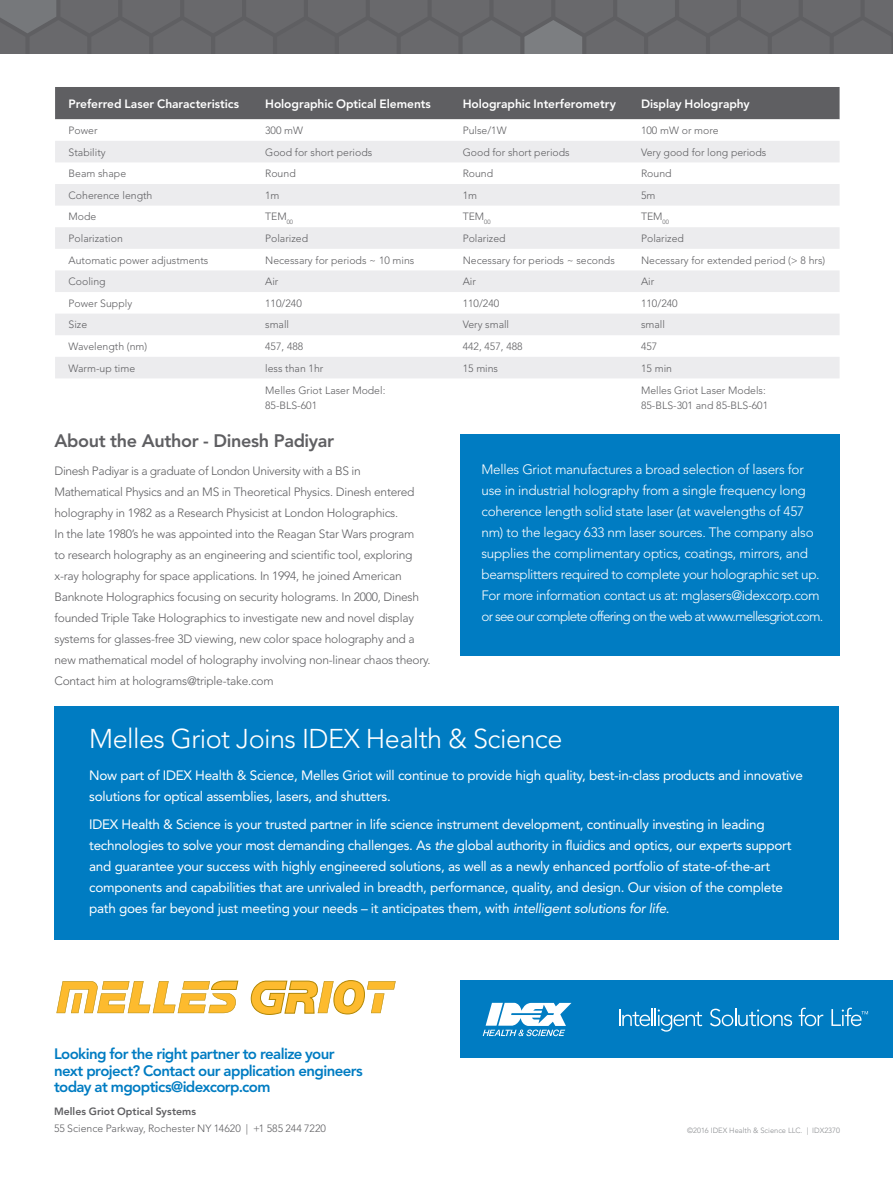
<style>
.page{position:relative;width:893px;height:1188px;background:#fff}
.page>*{position:absolute;margin:0;border:0;box-sizing:border-box;transform-origin:0 0}
.Blue_Subhead{font:300 27px "Avenir LT Std";letter-spacing:-.02em;color:#fff}
.Gray_SubSub{font:800 18px "Avenir LT Std";letter-spacing:-.02em;color:#5f5f62}
.t1{font:800 15px/16.5px "Avenir LT Std";letter-spacing:-.04em;color:#007cc2}
.Body_Copy_Gray{font:13.5px/21px "Avenir LT Std";letter-spacing:-.02em;color:#fff}
.Body_Copy_Gray-2{font:300 13.5px/21px "Avenir LT Std";letter-spacing:-.02em;color:#fff}
.Body_Copy_Gray-3{font:300 12px/21px "Avenir LT Std";letter-spacing:-.02em;color:#5f5f62}
.Table_Header{font:800 12px "Avenir LT Std";letter-spacing:-.005em;color:#fff}
.t2{font:300 10.5px/15px "Avenir LT Std";color:#5f5f62}
.t3{font:800 10.5px "Avenir LT Std";letter-spacing:.005em;color:#5f5f62}
.Copyright_Legal{font:300 7.5px "Avenir LT Std";color:#8a8c8f}
.s1{font-style:italic}
</style>
<div class="page">
<svg style="left:0;top:0;width:893px;height:54px;background:#68686b"></svg>
<div style="left:460px;top:980px;width:433px;height:78px;background:#007cc2"></div>
<svg style="left:483px;top:1003px;width:88px;height:33px"></svg>
<svg style="left:619px;top:1008px;width:83px;height:24px"></svg>
<svg style="left:710px;top:1008px;width:82px;height:18px"></svg>
<svg style="left:799px;top:1008px;width:24px;height:18px"></svg>
<svg style="left:831px;top:1008px;width:37px;height:18px"></svg>
<svg style="left:56px;top:981px;width:182px;height:32px"></svg>
<svg style="left:251px;top:980px;width:145px;height:35px"></svg>
<div style="left:54px;top:706px;width:785px;height:234px;background:#007cc2"></div>
<div style="left:460px;top:434px;width:380px;height:221px;background:#007cc2"></div>
<div style="left:55px;top:87px;width:785px;height:32px;background:#5f5f62"></div>
<svg style="left:55px;top:141px;width:785px;height:237px;fill:#ececee"></svg>
<p class="Table_Header" style="left:69px;top:96px;width:172px">Preferred Laser Characteristics</p>
<p class="Table_Header" style="left:265px;top:96px;width:167px">Holographic Optical Elements</p>
<p class="Table_Header" style="left:463px;top:96px;width:155px">Holographic Interferometry</p>
<p class="Table_Header" style="left:641px;top:96px;width:110px">Display Holography</p>
<p class="t2" style="left:69px;top:123px;width:30px">Power</p>
<p class="t2" style="left:265px;top:123px;width:39px">300 mW</p>
<p class="t2" style="left:463px;top:123px;width:45px">Pulse/1W</p>
<p class="t2" style="left:641px;top:123px;width:79px">100 mW or more</p>
<p class="t2" style="left:69px;top:145px;width:39px">Stability</p>
<p class="t2" style="left:265px;top:145px;width:109px">Good for short periods</p>
<p class="t2" style="left:463px;top:145px;width:109px">Good for short periods</p>
<p class="t2" style="left:641px;top:145px;width:127px">Very good for long periods</p>
<p class="t2" style="left:69px;top:166px;width:59px">Beam shape</p>
<p class="t2" style="left:265px;top:166px;width:32px">Round</p>
<p class="t2" style="left:463px;top:166px;width:32px">Round</p>
<p class="t2" style="left:641px;top:166px;width:32px">Round</p>
<p class="t2" style="left:69px;top:188px;width:85px">Coherence length</p>
<p class="t2" style="left:265px;top:188px;width:16px">1m</p>
<p class="t2" style="left:463px;top:188px;width:16px">1m</p>
<p class="t2" style="left:641px;top:188px;width:16px">5m</p>
<p class="t2" style="left:69px;top:209px;width:29px">Mode</p>
<p class="t2" style="left:265px;top:209px;width:29px">TEM<sub>00</sub></p>
<p class="t2" style="left:463px;top:209px;width:29px">TEM<sub>00</sub></p>
<p class="t2" style="left:641px;top:209px;width:29px">TEM<sub>00</sub></p>
<p class="t2" style="left:69px;top:231px;width:56px">Polarization</p>
<p class="t2" style="left:265px;top:231px;width:44px">Polarized</p>
<p class="t2" style="left:463px;top:231px;width:44px">Polarized</p>
<p class="t2" style="left:641px;top:231px;width:44px">Polarized</p>
<p class="t2" style="left:69px;top:253px;width:141px">Automatic power adjustments</p>
<p class="t2" style="left:265px;top:253px;width:151px">Necessary for periods ~ 10 mins</p>
<p class="t2" style="left:463px;top:253px;width:154px">Necessary for periods ~ seconds</p>
<p class="t2" style="left:641px;top:253px;width:186px">Necessary for extended period (&gt; 8 hrs)</p>
<p class="t2" style="left:69px;top:274px;width:39px">Cooling</p>
<p class="t2" style="left:265px;top:274px;width:15px">Air</p>
<p class="t2" style="left:463px;top:274px;width:15px">Air</p>
<p class="t2" style="left:641px;top:274px;width:15px">Air</p>
<p class="t2" style="left:69px;top:296px;width:65px">Power Supply</p>
<p class="t2" style="left:265px;top:296px;width:38px">110/240</p>
<p class="t2" style="left:463px;top:296px;width:38px">110/240</p>
<p class="t2" style="left:641px;top:296px;width:38px">110/240</p>
<p class="t2" style="left:69px;top:317px;width:20px">Size</p>
<p class="t2" style="left:265px;top:317px;width:25px">small</p>
<p class="t2" style="left:463px;top:317px;width:48px">Very small</p>
<p class="t2" style="left:641px;top:317px;width:25px">small</p>
<p class="t2" style="left:69px;top:339px;width:80px">Wavelength (nm)</p>
<p class="t2" style="left:265px;top:339px;width:40px">457, 488</p>
<p class="t2" style="left:463px;top:339px;width:62px">442, 457, 488</p>
<p class="t2" style="left:641px;top:339px;width:18px">457</p>
<p class="t2" style="left:69px;top:361px;width:68px">Warm-up time</p>
<p class="t2" style="left:265px;top:361px;width:60px">less than 1hr</p>
<p class="t2" style="left:463px;top:361px;width:37px">15 mins</p>
<p class="t2" style="left:641px;top:361px;width:32px">15 min</p>
<p class="t2" style="left:265px;top:383px;width:122px">Melles Griot Laser Model:<br>85-BLS-601</p>
<p class="t2" style="left:641px;top:383px;width:129px">Melles Griot Laser Models:<br>85-BLS-301 and 85-BLS-601</p>
<p class="Gray_SubSub" style="left:54px;top:431px;width:281px">About the Author - Dinesh Padiyar</p>
<p class="Body_Copy_Gray-3" style="left:54px;top:461px;width:378px">Dinesh Padiyar is a graduate of London University with a BS in Mathematical Physics and an MS in Theoretical Physics. Dinesh entered holography in 1982 as a Research Physicist at London Holographics.<br>In the late 1980’s he was appointed into the Reagan Star Wars program<br>to research holography as an engineering and scientific tool, exploring x-ray holography for space applications. In 1994, he joined American Banknote Holographics focusing on security holograms. In 2000, Dinesh founded Triple Take Holographics to investigate new and novel display systems for glasses-free 3D viewing, new color space holography and a new mathematical model of holography involving non-linear chaos theory.<br>Contact him at holograms@triple-take.com</p>
<p class="Body_Copy_Gray-2" style="left:481px;top:459px;width:343px">Melles Griot manufactures a broad selection of lasers for use in industrial holography from a single frequency long coherence length solid state laser (at wavelengths of 457 nm) to the legacy 633 nm laser sources. The company also supplies the complimentary optics, coatings, mirrors, and beamsplitters required to complete your holographic set up.<br>For more information contact us at: mglasers@idexcorp.com or see our complete offering on the web at www.mellesgriot.com.</p>
<p class="Blue_Subhead" style="left:89px;top:723px;width:475px">Melles Griot Joins IDEX Health &amp; Science</p>
<p class="Body_Copy_Gray" style="left:89px;top:765px;width:715px">Now part of IDEX Health &amp; Science, Melles Griot will continue to provide high quality, best-in-class products and innovative solutions for optical assemblies, lasers, and shutters.</p>
<p class="Body_Copy_Gray" style="left:89px;top:814px;width:704px">IDEX Health &amp; Science is your trusted partner in life science instrument development, continually investing in leading technologies to solve your most demanding challenges. As <span class="s1">the</span> global authority in fluidics and optics, our experts support and guarantee your success with highly engineered solutions, as well as a newly enhanced portfolio of state-of-the-art components and capabilities that are unrivaled in breadth, performance, quality, and design. Our vision of the complete path goes far beyond just meeting your needs – it anticipates them, with <span class="s1">intelligent solutions for life</span>.</p>
<p class="t1" style="left:54px;top:1046px;width:310px">Looking for the right partner to realize your next project? Contact our application engineers today at mgoptics@idexcorp.com</p>
<p class="t3" style="left:54px;top:1106px;width:144px">Melles Griot Optical Systems</p>
<p class="t2" style="left:54px;top:1121px;width:274px">55 Science Parkway, Rochester NY 14620 | +1 585 244 7220</p>
<p class="Copyright_Legal" style="left:687px;top:1126px;width:154px">©2016 IDEX Health &amp; Science LLC. | IDX2370</p>
</div>
